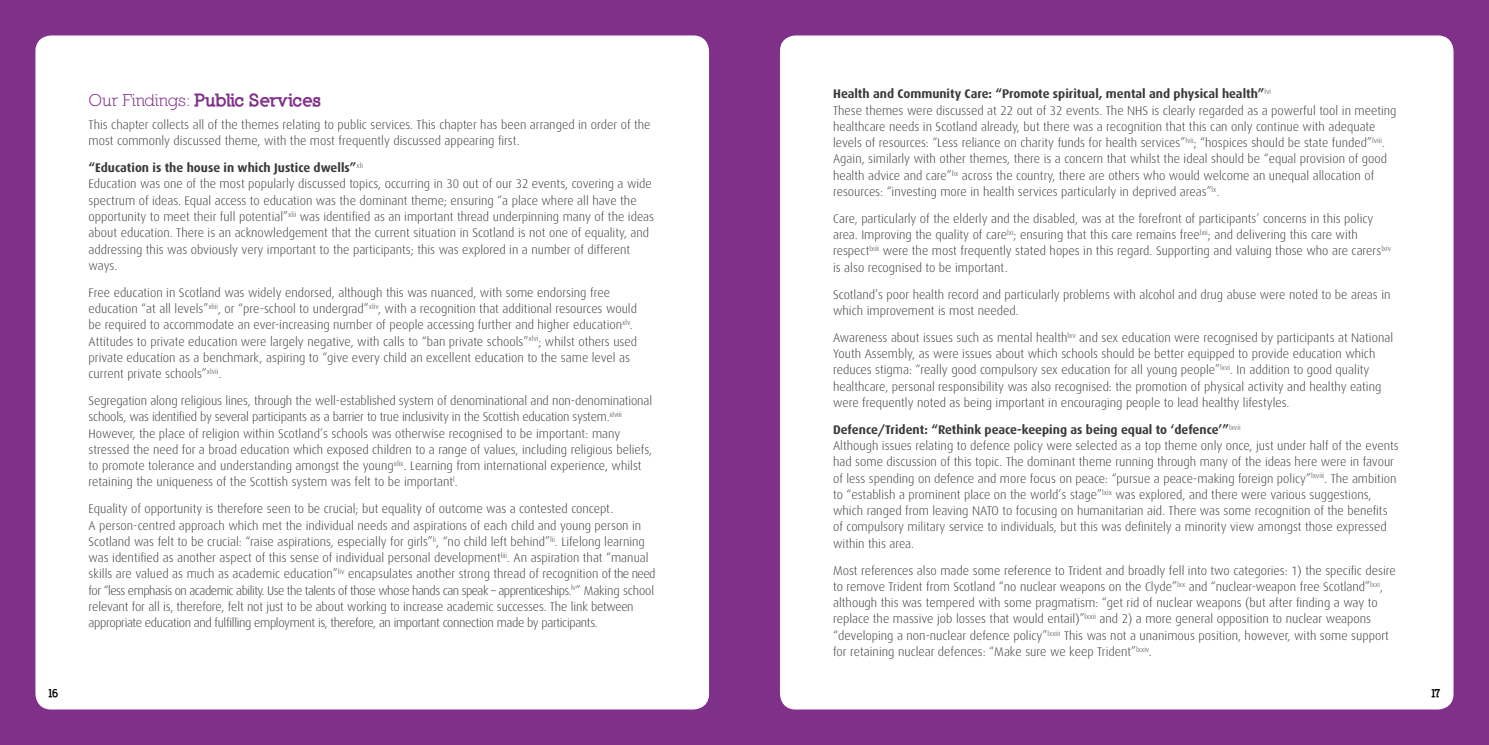
<style>
.page{position:relative;width:1489px;height:745px;background:#fff}
.page>*{position:absolute;margin:0;border:0;box-sizing:border-box;transform-origin:0 0}
.t1{font:900 17.5px "Nilland";letter-spacing:-.03em;color:#7f3089}
.t2{font:300 12.5px/16.2px "Dax";color:#3a3938}
.t3{font:900 11.25px "Nilland";color:#000}
.s1{font-weight:400}
.s2{font-weight:700}
</style>
<div class="page">
<div style="left:0;top:0;width:755px;height:744px;background:#7f3089"></div>
<div style="left:36px;top:36px;width:672px;height:672px;background:#fff;border-radius:15px"></div>
<div style="left:733px;top:0;width:755px;height:744px;background:#7f3089"></div>
<div style="left:780px;top:36px;width:672px;height:672px;background:#fff;border-radius:15px"></div>
<h1 class="t1" style="left:89px;top:89px;width:234px"><span class="s1">Our Findings:</span> Public Services</h1>
<p class="t2" style="left:89px;top:117px;width:563px">This chapter collects all of the themes relating to public services. This chapter has been arranged in order of the most commonly discussed theme, with the most frequently discussed appearing first.</p>
<p class="t2" style="left:89px;top:160px;width:567px"><span class="s2">“Education is the house in which Justice dwells”</span><sup>xli<br></sup>Education was one of the most popularly discussed topics, occurring in 30 out of our 32 events, covering a wide spectrum of ideas. Equal access to education was the dominant theme; ensuring “a place where all have the opportunity to meet their full potential”<sup>xlii</sup> was identified as an important thread underpinning many of the ideas about education. There is an acknowledgement that the current situation in Scotland is not one of equality, and addressing this was obviously very important to the participants; this was explored in a number of different ways.</p>
<p class="t2" style="left:89px;top:284px;width:550px">Free education in Scotland was widely endorsed, although this was nuanced, with some endorsing free education “at all levels”<sup>xliii</sup>, or “pre-school to undergrad”<sup>xliv</sup>, with a recognition that additional resources would be required to accommodate an ever-increasing number of people accessing further and higher education<sup>xlv</sup>.<br>Attitudes to private education were largely negative, with calls to “ban private schools”<sup>xlvi</sup>; whilst others used private education as a benchmark, aspiring to “give every child an excellent education to the same level as current private schools”<sup>xlvii</sup>.</p>
<p class="t2" style="left:89px;top:392px;width:565px">Segregation along religious lines, through the well-established system of denominational and non-denominational schools, was identified by several participants as a barrier to true inclusivity in the Scottish education system.<sup>xlviii </sup>However, the place of religion within Scotland’s schools was otherwise recognised to be important: many stressed the need for a broad education which exposed children to a range of values, including religious beliefs, to promote tolerance and understanding amongst the young<sup>xlix</sup>. Learning from international experience, whilst retaining the uniqueness of the Scottish system was felt to be important<sup>l</sup>.</p>
<p class="t2" style="left:89px;top:500px;width:568px">Equality of opportunity is therefore seen to be crucial; but equality of outcome was a contested concept.<br>A person-centred approach which met the individual needs and aspirations of each child and young person in Scotland was felt to be crucial: “raise aspirations, especially for girls”<sup>li</sup>, “no child left behind”<sup>lii</sup>. Lifelong learning was identified as another aspect of this sense of individual personal development<sup>liii</sup>. An aspiration that “manual skills are valued as much as academic education”<sup>liv</sup> encapsulates another strong thread of recognition of the need for “less emphasis on academic ability. Use the talents of those whose hands can speak – apprenticeships.<sup>lv</sup>” Making school relevant for all is, therefore, felt not just to be about working to increase academic successes. The link between appropriate education and fulfilling employment is, therefore, an important connection made by participants.</p>
<p class="t2" style="left:833px;top:86px;width:565px"><span class="s2">Health and Community Care: “Promote spiritual, mental and physical health”</span><sup>lvi<br></sup>These themes were discussed at 22 out of 32 events. The NHS is clearly regarded as a powerful tool in meeting healthcare needs in Scotland already, but there was a recognition that this can only continue with adequate levels of resources: “Less reliance on charity funds for health services”<sup>lvii</sup>; “hospices should be state funded”<sup>lviii</sup>.<br>Again, similarly with other themes, there is a concern that whilst the ideal should be “equal provision of good health advice and care”<sup>lix</sup> across the country, there are others who would welcome an unequal allocation of resources: “investing more in health services particularly in deprived areas”<sup>lx</sup>.</p>
<p class="t2" style="left:833px;top:210px;width:559px">Care, particularly of the elderly and the disabled, was at the forefront of participants’ concerns in this policy area. Improving the quality of care<sup>lxi</sup>; ensuring that this care remains free<sup>lxii</sup>; and delivering this care with respect<sup>lxiii</sup> were the most frequently stated hopes in this regard. Supporting and valuing those who are carers<sup>lxiv </sup>is also recognised to be important.</p>
<p class="t2" style="left:833px;top:286px;width:559px">Scotland’s poor health record and particularly problems with alcohol and drug abuse were noted to be areas in which improvement is most needed.</p>
<p class="t2" style="left:833px;top:329px;width:561px">Awareness about issues such as mental health<sup>lxv</sup> and sex education were recognised by participants at National Youth Assembly, as were issues about which schools should be better equipped to provide education which reduces stigma: “really good compulsory sex education for all young people”<sup>lxvi</sup>. In addition to good quality healthcare, personal responsibility was also recognised: the promotion of physical activity and healthy eating were frequently noted as being important in encouraging people to lead healthy lifestyles.</p>
<p class="t2" style="left:833px;top:421px;width:567px"><span class="s2">Defence/Trident: “Rethink peace-keeping as being equal to ‘defence’”</span><sup>lxvii<br></sup>Although issues relating to defence policy were selected as a top theme only once, just under half of the events had some discussion of this topic. The dominant theme running through many of the ideas here were in favour of less spending on defence and more focus on peace: “pursue a peace-making foreign policy”<sup>lxviii</sup>. The ambition to “establish a prominent place on the world’s stage”<sup>lxix</sup> was explored, and there were various suggestions, which ranged from leaving NATO to focusing on humanitarian aid. There was some recognition of the benefits of compulsory military service to individuals, but this was definitely a minority view amongst those expressed within this area.</p>
<p class="t2" style="left:833px;top:562px;width:564px">Most references also made some reference to Trident and broadly fell into two categories: 1) the specific desire to remove Trident from Scotland “no nuclear weapons on the Clyde”<sup>lxx</sup> and “nuclear-weapon free Scotland”<sup>lxxi</sup>, although this was tempered with some pragmatism: “get rid of nuclear weapons (but after finding a way to replace the massive job losses that would entail)”<sup>lxxii</sup> and 2) a more general opposition to nuclear weapons “developing a non-nuclear defence policy”<sup>lxxiii</sup> This was not a unanimous position, however, with some support for retaining nuclear defences: “Make sure we keep Trident”<sup>lxxiv</sup>.</p>
<p class="t3" style="left:48px;top:685px;width:13px">16</p>
<p class="t3" style="left:1430px;top:685px;width:12px">17</p>
</div>
